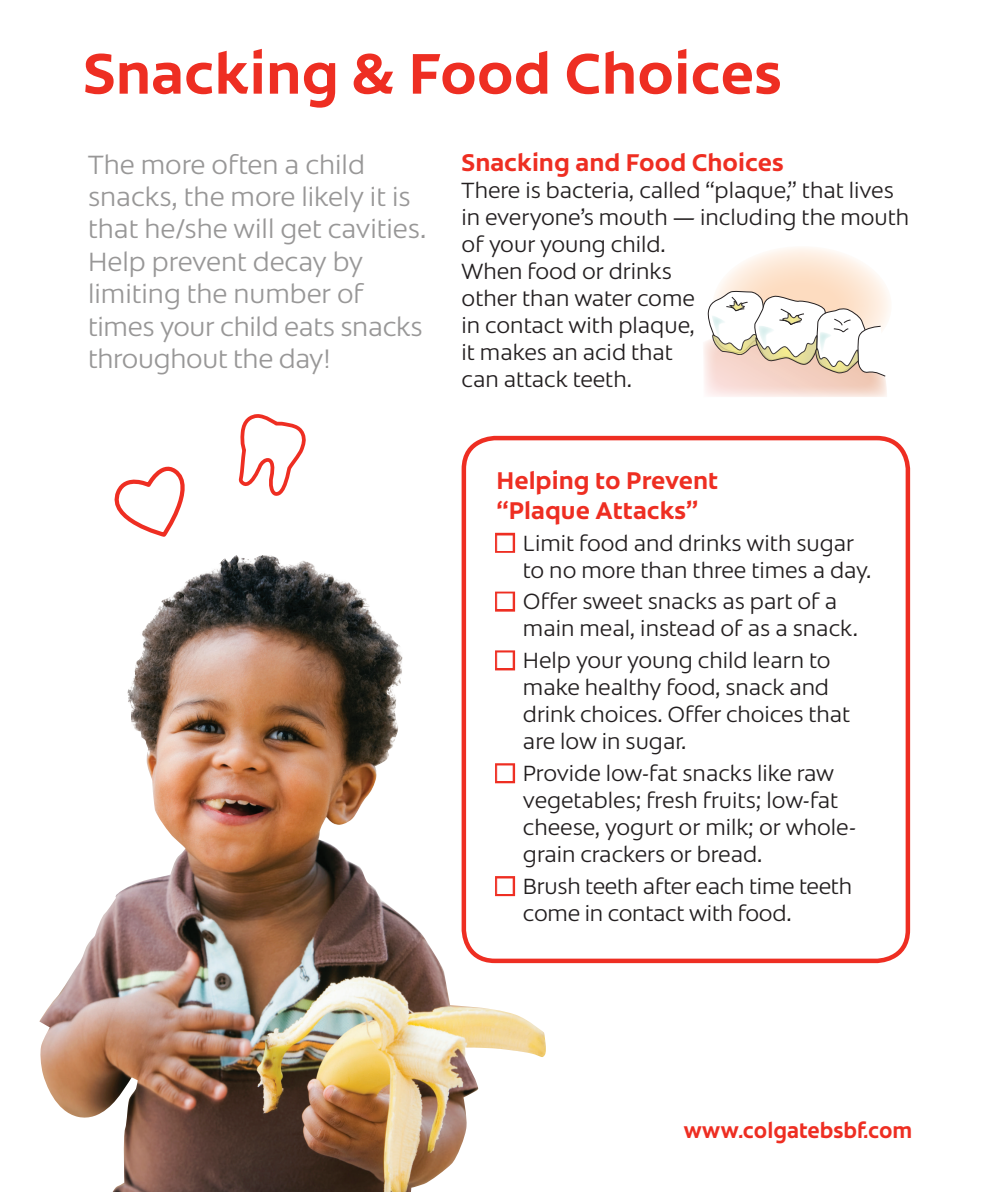
<style>
.page{position:relative;width:1000px;height:1192px;background:#fff}
.page>*{position:absolute;margin:0;border:0;box-sizing:border-box;transform-origin:0 0}
.t1{font:700 58.5px "Colgate Ready";color:#ee2e22}
.t2{font:300 27px/32.4px "Colgate Ready";color:#989797}
.t3{font:700 24.75px/29.7px "Colgate Ready";color:#ee2e22}
.t4{font:300 22.5px/27px "Colgate Ready";color:#231f20}
.t5{font:700 22.5px "Colgate Ready";color:#ee2e22;scale:.95 1}
.s1{color:#fff}
</style>
<div class="page">
<img style="left:39px;top:555px;width:508px;height:636px">
<svg style="left:712px;top:246px;width:179px;height:119px"></svg>
<svg style="left:704px;top:290px;width:182px;height:107px"></svg>
<svg style="left:114px;top:466px;width:71px;height:71px"></svg>
<svg style="left:238px;top:414px;width:68px;height:82px"></svg>
<div style="left:463px;top:438px;width:444px;height:522px;background:#fff;border-radius:31px"></div>
<div style="left:495px;top:532px;width:20px;height:20px;border:4px solid #ee2e22"></div>
<div style="left:495px;top:591px;width:20px;height:20px;border:4px solid #ee2e22"></div>
<div style="left:495px;top:650px;width:20px;height:20px;border:4px solid #ee2e22"></div>
<div style="left:495px;top:763px;width:20px;height:20px;border:4px solid #ee2e22"></div>
<div style="left:495px;top:875px;width:20px;height:21px;border:4px solid #ee2e22"></div>
<div style="left:461px;top:436px;width:448px;height:526px;border:4px solid #ee2e22;border-radius:31px"></div>
<p class="t1" style="left:83px;top:27px;width:699px">Snacking &amp; Food Choices</p>
<p class="t2" style="left:88px;top:146px;width:339px">The more often a child snacks, the more likely it is that he/she will get cavities.<br>Help prevent decay by limiting the number of times your child eats snacks throughout the day!</p>
<p class="t3" style="left:461px;top:146px;width:323px">Snacking and Food Choices</p>
<p class="t4" style="left:461px;top:175px;width:449px">There is bacteria, called “plaque,” that lives in everyone’s mouth — including the mouth of your young child.<br>When food or drinks<br>other than water come<br>in contact with plaque,<br>it makes an acid that<br>can attack teeth.</p>
<p class="t3" style="left:496px;top:464px;width:223px">Helping to Prevent “Plaque Attacks”</p>
<p class="t4" style="left:522px;top:528px;width:349px;text-indent:-26px"><span class="s1">■</span> Limit food and drinks with sugar to no more than three times a day.</p>
<p class="t4" style="left:522px;top:586px;width:336px;text-indent:-26px"><span class="s1">■</span> Offer sweet snacks as part of a main meal, instead of as a snack.</p>
<p class="t4" style="left:522px;top:645px;width:329px;text-indent:-26px"><span class="s1">■</span> Help your young child learn to make healthy food, snack and drink choices. Offer choices that are low in sugar.</p>
<p class="t4" style="left:522px;top:758px;width:335px;text-indent:-26px"><span class="s1">■</span> Provide low-fat snacks like raw vegetables; fresh fruits; low-fat cheese, yogurt or milk; or whole&shy;grain crackers or bread.</p>
<p class="t4" style="left:522px;top:871px;width:330px;text-indent:-26px"><span class="s1">■</span> Brush teeth after each time teeth come in contact with food.</p>
<p class="t5" style="left:683px;top:1112px;width:242px">www.colgatebsbf.com</p>
</div>
